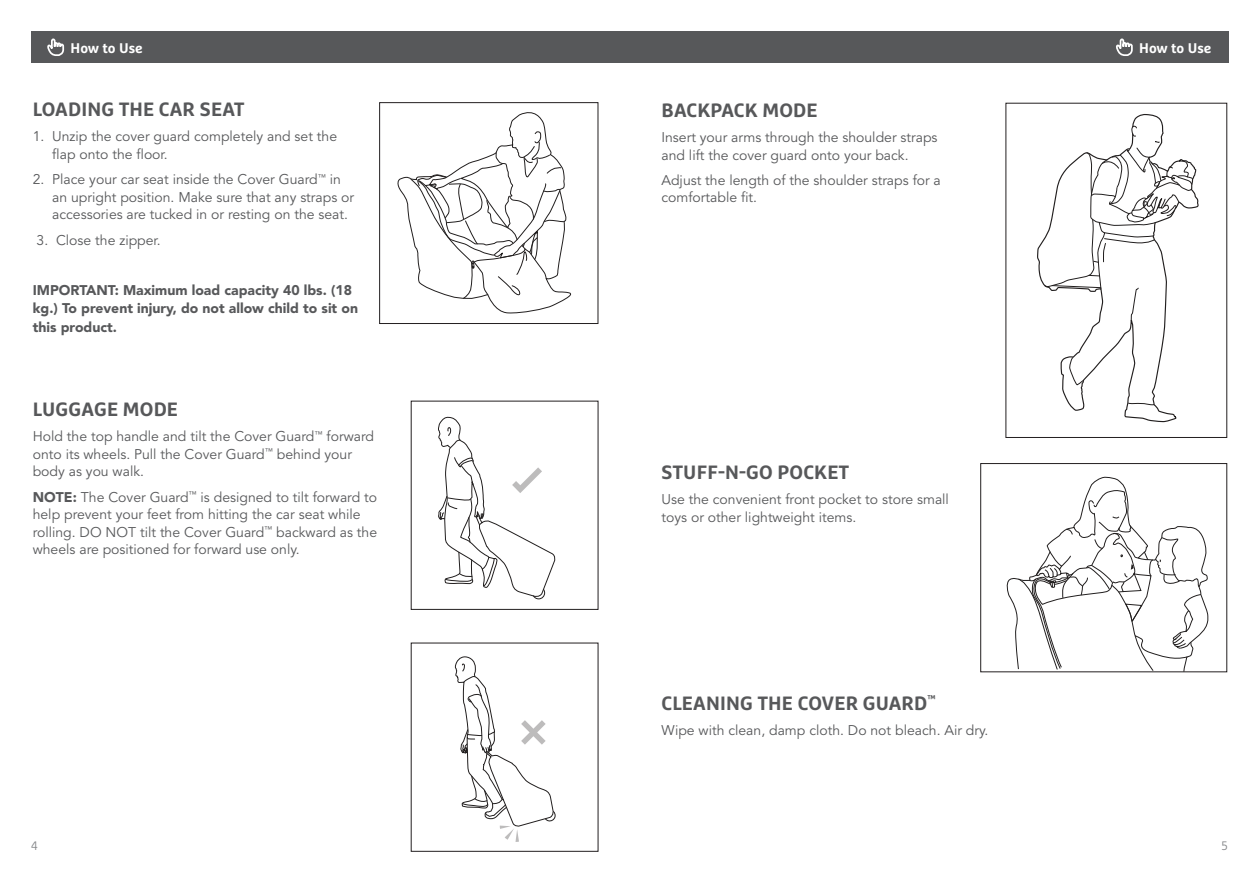
<style>
.page{position:relative;width:1260px;height:882px;background:#fff}
.page>*{position:absolute;margin:0;border:0;box-sizing:border-box;transform-origin:0 0}
.Content__How_To_Use{font:700 19.25px "Marselis OT";letter-spacing:.01em;color:#57585a}
.Content__How_To_Use-2{font:14px/17.5px "Avenir";color:#57585a}
.Content__How_To_Use-3{font:900 14px/17.5px "Avenir";color:#57585a}
.t1{font:700 14px "Marselis OT";color:#fff}
.t2{font:300 12.25px "Marselis OT";color:#828487}
.s1{font-weight:900}
</style>
<div class="page">
<div style="left:32px;top:32px;width:598px;height:31px;background:#57585a"></div>
<div style="left:630px;top:32px;width:598px;height:31px;background:#57585a"></div>
<svg style="left:397px;top:112px;width:175px;height:202px"></svg>
<svg style="left:438px;top:416px;width:118px;height:184px"></svg>
<svg style="left:454px;top:656px;width:101px;height:186px"></svg>
<svg style="left:1037px;top:114px;width:162px;height:309px"></svg>
<svg style="left:1069px;top:357px;width:15px;height:29px"></svg>
<svg style="left:1128px;top:403px;width:27px;height:2px"></svg>
<svg style="left:1044px;top:126px;width:149px;height:195px"></svg>
<svg style="left:1004px;top:476px;width:205px;height:197px"></svg>
<svg style="left:47px;top:38px;width:18px;height:18px"></svg>
<svg style="left:1116px;top:38px;width:17px;height:18px"></svg>
<div style="left:379px;top:102px;width:219px;height:222px;border:1px solid #231f20"></div>
<div style="left:980px;top:463px;width:247px;height:209px;border:1px solid #231f20"></div>
<p class="t1" style="left:71px;top:39px;width:74px">How to Use</p>
<p class="t1" style="left:1139px;top:39px;width:74px">How to Use</p>
<p class="Content__How_To_Use" style="left:33px;top:97px;width:213px">LOADING THE CAR SEAT</p>
<p class="Content__How_To_Use-2" style="left:52px;top:128px;width:286px;text-indent:-19px">1. Unzip the cover guard completely and set the flap onto the floor.</p>
<p class="Content__How_To_Use-2" style="left:52px;top:171px;width:304px;text-indent:-19px">2. Place your car seat inside the Cover Guard<sup>™</sup> in an upright position. Make sure that any straps or accessories are tucked in or resting on the seat.</p>
<p class="Content__How_To_Use-2" style="left:37px;top:231px;width:126px">3. Close the zipper.</p>
<p class="Content__How_To_Use-3" style="left:33px;top:282px;width:327px">IMPORTANT: Maximum load capacity 40 lbs. (18 kg.) To prevent injury, do not allow child to sit on</p>
<p class="Content__How_To_Use-3" style="left:33px;top:318px;width:86px">this product.</p>
<p class="Content__How_To_Use" style="left:33px;top:397px;width:147px">LUGGAGE MODE</p>
<p class="Content__How_To_Use-2" style="left:33px;top:428px;width:343px">Hold the top handle and tilt the Cover Guard<sup>™</sup> forward onto its wheels. Pull the Cover Guard<sup>™</sup> behind your body as you walk.</p>
<p class="Content__How_To_Use-2" style="left:33px;top:488px;width:346px"><span class="s1">NOTE:</span> The Cover Guard<sup>™</sup> is designed to tilt forward to help prevent your feet from hitting the car seat while rolling. DO NOT tilt the Cover Guard<sup>™</sup> backward as the wheels are positioned for forward use only.</p>
<p class="Content__How_To_Use" style="left:662px;top:98px;width:158px">BACKPACK MODE</p>
<p class="Content__How_To_Use-2" style="left:662px;top:129px;width:278px">Insert your arms through the shoulder straps and lift the cover guard onto your back.</p>
<p class="Content__How_To_Use-2" style="left:662px;top:172px;width:281px">Adjust the length of the shoulder straps for a comfortable fit.</p>
<p class="Content__How_To_Use" style="left:662px;top:460px;width:189px">STUFF-N-GO POCKET</p>
<p class="Content__How_To_Use-2" style="left:662px;top:491px;width:289px">Use the convenient front pocket to store small toys or other lightweight items.</p>
<p class="Content__How_To_Use" style="left:662px;top:691px;width:276px">CLEANING THE COVER GUARD<sup>™</sup></p>
<p class="Content__How_To_Use-2" style="left:662px;top:722px;width:329px">Wipe with clean, damp cloth. Do not bleach. Air dry.</p>
<p class="t2" style="left:31px;top:839px;width:8px">4</p>
<p class="t2" style="left:1222px;top:839px;width:8px">5</p>
</div>
